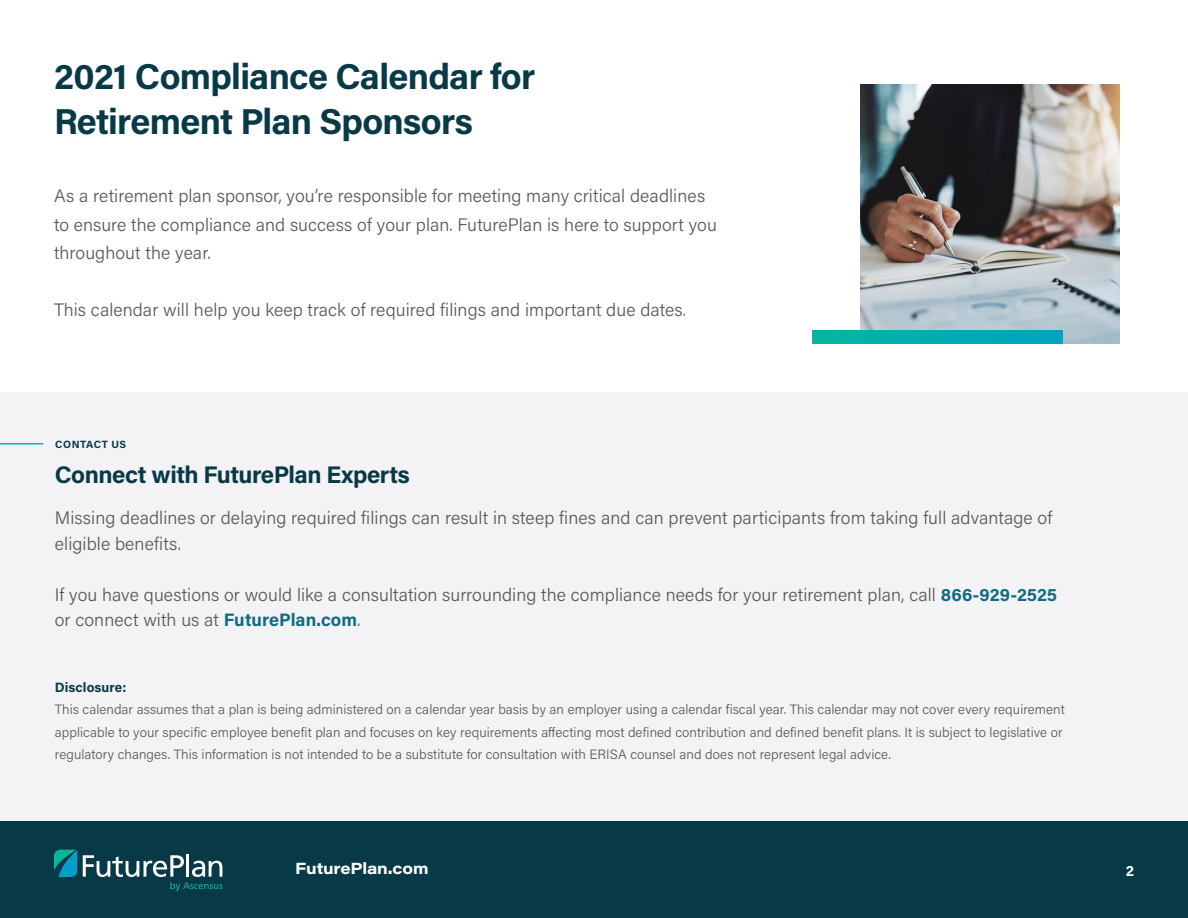
<style>
.page{position:relative;width:1188px;height:918px;background:#fff}
.page>*{position:absolute;margin:0;border:0;box-sizing:border-box;transform-origin:0 0}
.t1{font:700 36px/45px "Acumin Pro";letter-spacing:-.02em;color:#083947}
.t2{font:700 24px "Acumin Pro";letter-spacing:-.02em;color:#083947}
.t3{font:300 18px/28.5px "Acumin Pro";letter-spacing:.005em;color:#57585a}
.t4{font:700 15.9px "Acumin Pro Wide";letter-spacing:-.01em;color:#fff}
.t5{font:700 15px "Acumin Pro";color:#fff}
.t6{font:300 13.5px/22.5px "Acumin Pro";letter-spacing:.005em;color:#57585a}
.t7{font:700 13.5px "Acumin Pro";letter-spacing:.005em;color:#083947}
.t8{font:700 10.5px "Acumin Pro";letter-spacing:.05em;color:#083947}
.s1{font-size:16.5px}
.s2{font-weight:700;color:#116b84}
</style>
<div class="page">
<div style="left:0;top:821px;width:1188px;height:97px;background:#083947"></div>
<hr style="left:186px;top:854px;width:3px;height:23px;background:#fff">
<svg style="left:83px;top:855px;width:139px;height:36px"></svg>
<svg style="left:54px;top:850px;width:23px;height:27px"></svg>
<img style="left:861px;top:84px;width:259px;height:259px">
<svg style="left:812px;top:330px;width:251px;height:13px;background:#02acb0"></svg>
<div style="left:0;top:392px;width:1188px;height:429px;background:#f3f3f5"></div>
<hr style="left:0;top:443px;width:43px;height:2px;background:#07b799">
<p class="t1" style="left:54px;top:53px;width:483px">2021 Compliance Calendar for<br>Retirement Plan Sponsors</p>
<p class="t3" style="left:54px;top:181px;width:664px">As a retirement plan sponsor, you’re responsible for meeting many critical deadlines to ensure the compliance and success of your plan. FuturePlan is here to support you throughout the year.</p>
<p class="t3" style="left:54px;top:295px;width:633px">This calendar will help you keep track of required filings and important due dates<span class="s1">.</span></p>
<p class="t8" style="left:55px;top:437px;width:73px">CONTACT US</p>
<p class="t2" style="left:55px;top:458px;width:357px">Connect with FuturePlan Experts</p>
<p class="t3" style="left:55px;top:505px;width:999px;line-height:25.5px">Missing deadlines or delaying required filings can result in steep fines and can prevent participants from taking full advantage of eligible benefits.</p>
<p class="t3" style="left:55px;top:581px;width:1004px;line-height:25.5px">If you have questions or would like a consultation surrounding the compliance needs for your retirement plan, call <span class="s2">866-929-2525 </span>or connect with us at <span class="s2">FuturePlan.com</span>.</p>
<p class="t7" style="left:55px;top:678px;width:73px">Disclosure:</p>
<p class="t6" style="left:55px;top:698px;width:1012px">This calendar assumes that a plan is being administered on a calendar year basis by an employer using a calendar fiscal year. This calendar may not cover every requirement applicable to your specific employee benefit plan and focuses on key requirements affecting most defined contribution and defined benefit plans. It is subject to legislative or regulatory changes. This information is not intended to be a substitute for consultation with ERISA counsel and does not represent legal advice.</p>
<p class="t4" style="left:295px;top:857px;width:135px">FuturePlan.com</p>
<p class="t5" style="left:1126px;top:860px;width:10px">2</p>
</div>
